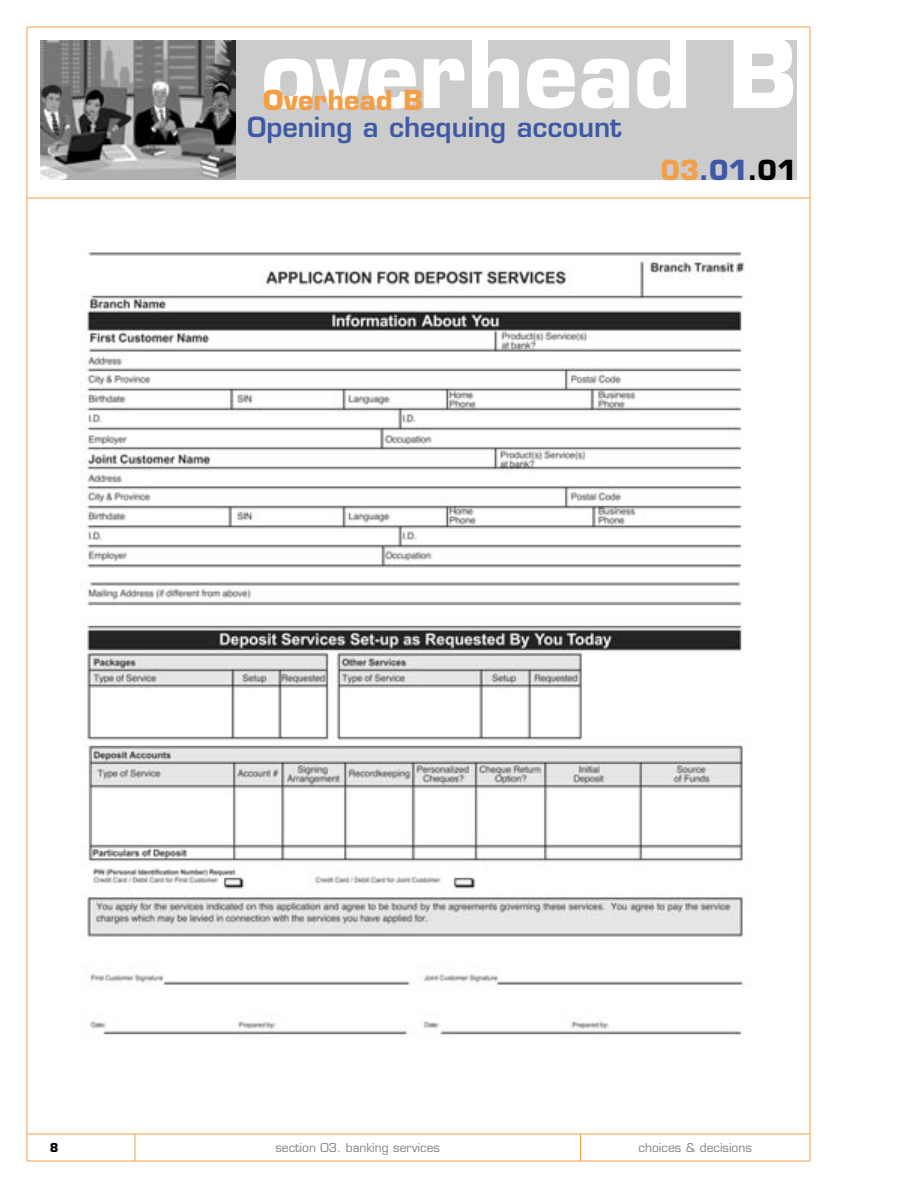
<style>
.page{position:relative;width:918px;height:1188px;background:#fff}
.page>*{position:absolute;margin:0;border:0;box-sizing:border-box;transform-origin:0 0}
.t1{font:700 93px "Eurostile";color:#fff}
.t2{font:600 27px "Eurostile";color:#3d59a4}
.t3{font:700 27px "Eurostile";color:#f49f47}
.t4{font:700 27px "Eurostile";color:#3d59a4}
.t5{font:12px "Eurostile";color:#808080}
.t6{font:700 12px "Eurostile";color:#000}
.s1{color:#f49f47}
.s2{color:#000}
</style>
<div class="page">
<hr style="left:27px;top:27px;width:783px;height:1px;background:#f49f47">
<hr style="left:27px;top:1161px;width:783px;height:1px;background:#f49f47">
<hr style="left:27px;top:27px;width:1px;height:1134px;background:#f49f47">
<hr style="left:810px;top:27px;width:1px;height:1134px;background:#f49f47">
<hr style="left:27px;top:1134px;width:783px;height:1px;background:#f49f47">
<svg style="left:135px;top:1134px;width:1px;height:27px"></svg>
<svg style="left:580px;top:1135px;width:1px;height:26px"></svg>
<img style="left:40px;top:40px;width:196px;height:140px">
<div style="left:236px;top:40px;width:560px;height:140px;background:#ccc"></div>
<img style="left:86px;top:252px;width:659px;height:783px">
<hr style="left:27px;top:198px;width:783px;height:1px;background:#f49f47">
<h1 class="t1" style="left:261px;top:38px;width:537px">overhead B</h1>
<h2 class="t3" style="left:263px;top:90px;width:161px">Overhead B</h2>
<h2 class="t2" style="left:247px;top:117px;width:376px">Opening a chequing account</h2>
<h2 class="t4" style="left:660px;top:160px;width:138px"><span class="s1">03</span>.01<span class="s2">.01</span></h2>
<p class="t6" style="left:50px;top:1143px;width:10px">8</p>
<p class="t5" style="left:275px;top:1143px;width:166px">section 03. banking services</p>
<p class="t5" style="left:639px;top:1143px;width:115px">choices &amp; decisions</p>
</div>
